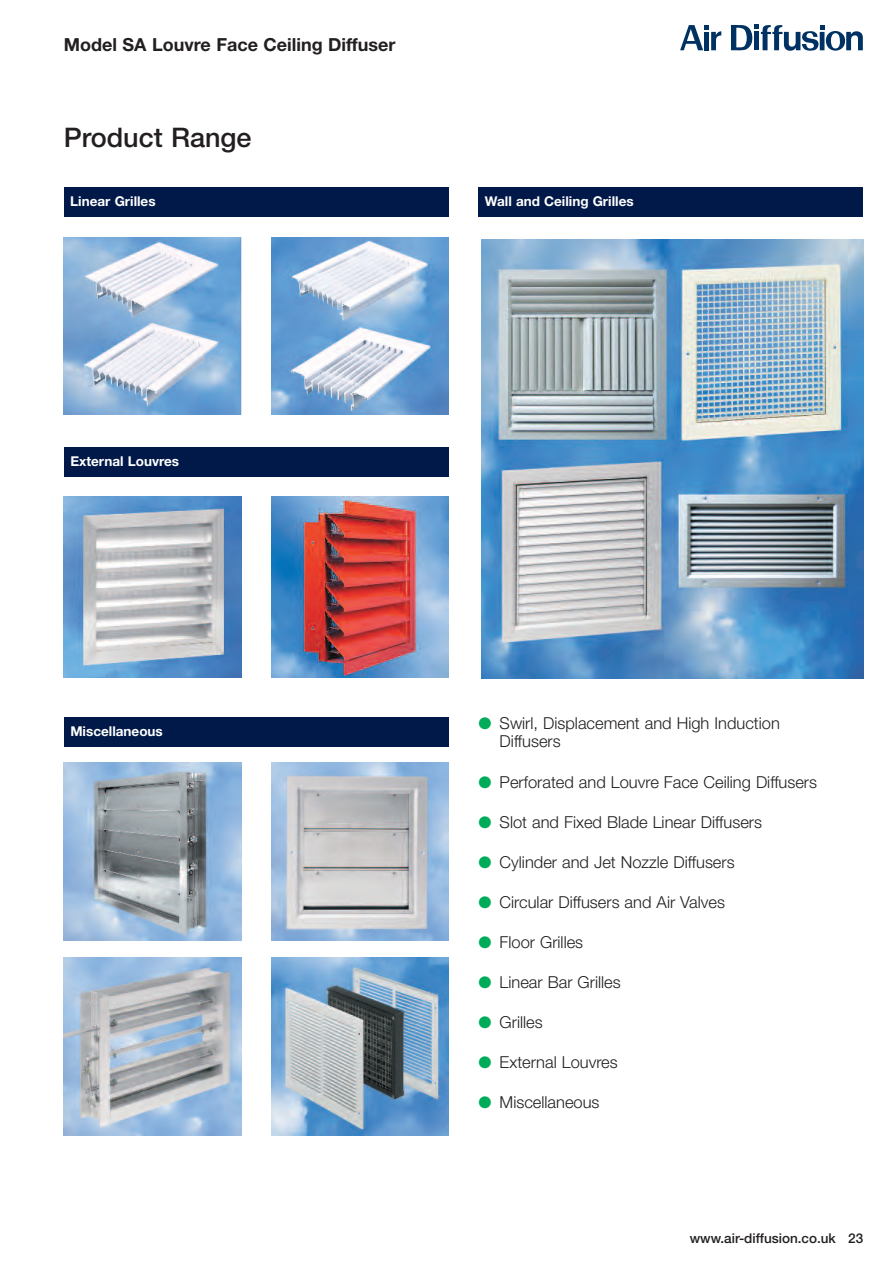
<style>
.page{position:relative;width:893px;height:1263px;background:#fff}
.page>*{position:absolute;margin:0;border:0;box-sizing:border-box;transform-origin:0 0}
.t1{font:500 27px "Helvetica Neue";color:#231f20}
.t2{font:700 18px "Helvetica Neue";color:#231f20}
.t3{font:300 16.5px/18px "Helvetica Neue";color:#231f20}
.t4{font:700 13.5px "Helvetica Neue";color:#fff}
.t5{font:500 13.5px "Helvetica Neue";color:#231f20}
.s1{color:#00ac5a}
</style>
<div class="page">
<div style="left:64px;top:447px;width:385px;height:30px;background:#001948"></div>
<div style="left:64px;top:718px;width:385px;height:29px;background:#001948"></div>
<img style="left:271px;top:958px;width:178px;height:177px">
<img style="left:64px;top:496px;width:177px;height:182px">
<img style="left:271px;top:496px;width:178px;height:182px">
<div style="left:64px;top:187px;width:385px;height:30px;background:#001948"></div>
<img style="left:64px;top:237px;width:177px;height:178px">
<img style="left:271px;top:237px;width:178px;height:178px">
<img style="left:64px;top:762px;width:177px;height:178px">
<img style="left:64px;top:958px;width:177px;height:177px">
<img style="left:271px;top:762px;width:178px;height:178px">
<img style="left:481px;top:240px;width:382px;height:438px">
<div style="left:478px;top:187px;width:385px;height:30px;background:#001948"></div>
<svg style="left:680px;top:25px;width:41px;height:25px"></svg>
<svg style="left:731px;top:24px;width:132px;height:27px"></svg>
<p class="t2" style="left:64px;top:38px;width:333px">Model SA Louvre Face Ceiling Diffuser</p>
<h1 class="t1" style="left:64px;top:128px;width:189px">Product Range</h1>
<p class="t4" style="left:70px;top:196px;width:87px">Linear Grilles</p>
<p class="t4" style="left:485px;top:196px;width:150px">Wall and Ceiling Grilles</p>
<p class="t4" style="left:70px;top:456px;width:110px">External Louvres</p>
<p class="t4" style="left:70px;top:726px;width:94px">Miscellaneous</p>
<p class="t3" style="left:500px;top:716px;width:282px;text-indent:-21px"><span class="s1">●</span> Swirl, Displacement and High Induction<br>Diffusers</p>
<p class="t3" style="left:478px;top:774px;width:340px"><span class="s1">●</span> Perforated and Louvre Face Ceiling Diffusers</p>
<p class="t3" style="left:478px;top:814px;width:285px"><span class="s1">●</span> Slot and Fixed Blade Linear Diffusers</p>
<p class="t3" style="left:478px;top:854px;width:258px"><span class="s1">●</span> Cylinder and Jet Nozzle Diffusers</p>
<p class="t3" style="left:478px;top:894px;width:248px"><span class="s1">●</span> Circular Diffusers and Air Valves</p>
<p class="t3" style="left:478px;top:935px;width:106px"><span class="s1">●</span> Floor Grilles</p>
<p class="t3" style="left:478px;top:975px;width:144px"><span class="s1">●</span> Linear Bar Grilles</p>
<p class="t3" style="left:478px;top:1015px;width:66px"><span class="s1">●</span> Grilles</p>
<p class="t3" style="left:478px;top:1055px;width:141px"><span class="s1">●</span> External Louvres</p>
<p class="t3" style="left:478px;top:1095px;width:123px"><span class="s1">●</span> Miscellaneous</p>
<p class="t5" style="left:690px;top:1233px;width:175px">www.air-diffusion.co.uk 23</p>
</div>
